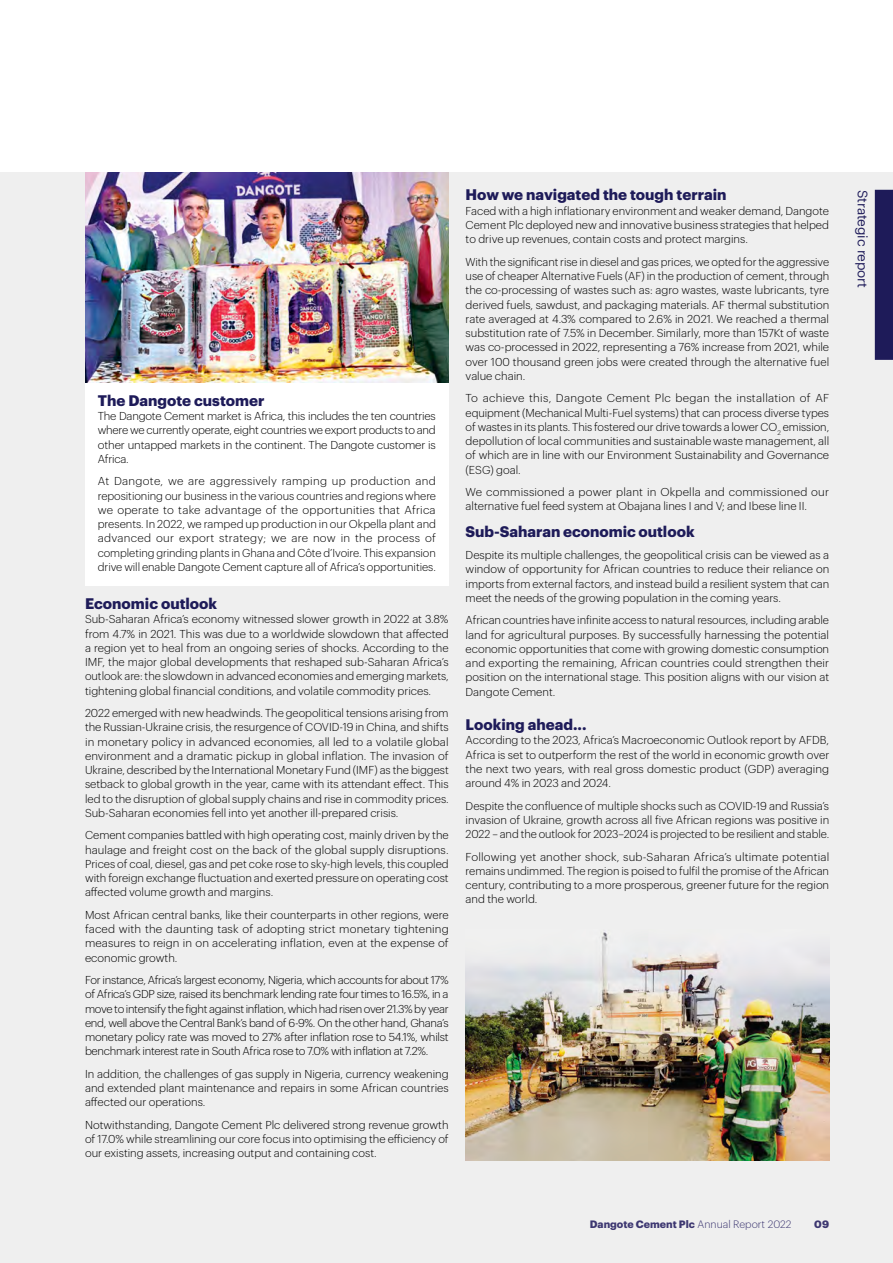
<style>
.page{position:relative;width:893px;height:1263px;background:#fff}
.page>*{position:absolute;margin:0;border:0;box-sizing:border-box;transform-origin:0 0}
.Subhead_1{font:700 15px "Graphik";color:#1e1b59}
.Body_Text_Small{font:700 15px "Graphik";color:#1e1b59}
.t1{font:13.5px "Graphik";letter-spacing:-.01em;color:#1e1b59}
.Body_Text_Small-2{font:300 11.25px/14.2px "Graphik";color:#000;text-align:justify}
.t2{font:700 10.5px "Graphik";color:#3d3771}
.s1{font-weight:300}
</style>
<div class="page">
<div style="left:0;top:172px;width:893px;height:1091px;background:#efefef"></div>
<hr style="left:0;top:939px;width:1px;height:324px;background:#1e1b59">
<div style="left:875px;top:190px;width:18px;height:170px;background:#1e1b59"></div>
<div style="left:85px;top:382px;width:364px;height:203px;background:#fff"></div>
<img style="left:85px;top:172px;width:364px;height:210px">
<img style="left:466px;top:932px;width:363px;height:228px">
<p class="Subhead_1" style="left:98px;top:389px;width:168px">The Dangote customer</p>
<p class="Body_Text_Small-2" style="left:98px;top:408px;width:340px">The Dangote Cement market is Africa, this includes the ten countries where we currently operate, eight countries we export products to and other untapped markets in the continent. The Dangote customer is Africa.</p>
<p class="Body_Text_Small-2" style="left:98px;top:473px;width:340px">At Dangote, we are aggressively ramping up production and repositioning our business in the various countries and regions where we operate to take advantage of the opportunities that Africa presents. In 2022, we ramped up production in our Okpella plant and advanced our export strategy; we are now in the process of completing grinding plants in Ghana and Côte d’Ivoire. This expansion drive will enable Dangote Cement capture all of Africa’s opportunities.</p>
<p class="Subhead_1" style="left:85px;top:592px;width:134px">Economic outlook</p>
<p class="Body_Text_Small-2" style="left:85px;top:611px;width:365px">Sub-Saharan Africa’s economy witnessed slower growth in 2022 at 3.8% from 4.7% in 2021. This was due to a worldwide slowdown that affected a region yet to heal from an ongoing series of shocks. According to the IMF, the major global developments that reshaped sub-Saharan Africa’s outlook are: the slowdown in advanced economies and emerging markets, tightening global financial conditions, and volatile commodity prices.</p>
<p class="Body_Text_Small-2" style="left:85px;top:705px;width:365px">2022 emerged with new headwinds. The geopolitical tensions arising from the Russian-Ukraine crisis, the resurgence of COVID-19 in China, and shifts in monetary policy in advanced economies, all led to a volatile global environment and a dramatic pickup in global inflation. The invasion of Ukraine, described by the International Monetary Fund (IMF) as the biggest setback to global growth in the year, came with its attendant effect. This led to the disruption of global supply chains and rise in commodity prices.<br>Sub-Saharan economies fell into yet another ill-prepared crisis.</p>
<p class="Body_Text_Small-2" style="left:85px;top:827px;width:365px">Cement companies battled with high operating cost, mainly driven by the haulage and freight cost on the back of the global supply disruptions.<br>Prices of coal, diesel, gas and pet coke rose to sky-high levels, this coupled with foreign exchange fluctuation and exerted pressure on operating cost affected volume growth and margins.</p>
<p class="Body_Text_Small-2" style="left:85px;top:907px;width:365px">Most African central banks, like their counterparts in other regions, were faced with the daunting task of adopting strict monetary tightening measures to reign in on accelerating inflation, even at the expense of economic growth.</p>
<p class="Body_Text_Small-2" style="left:85px;top:972px;width:365px">For instance, Africa’s largest economy, Nigeria, which accounts for about 17% of Africa’s GDP size, raised its benchmark lending rate four times to 16.5%, in a move to intensify the fight against inflation, which had risen over 21.3% by year end, well above the Central Bank’s band of 6-9%. On the other hand, Ghana’s monetary policy rate was moved to 27% after inflation rose to 54.1%, whilst benchmark interest rate in South Africa rose to 7.0% with inflation at 7.2%.</p>
<p class="Body_Text_Small-2" style="left:85px;top:1066px;width:365px">In addition, the challenges of gas supply in Nigeria, currency weakening and extended plant maintenance and repairs in some African countries affected our operations.</p>
<p class="Body_Text_Small-2" style="left:85px;top:1117px;width:365px">Notwithstanding, Dangote Cement Plc delivered strong revenue growth of 17.0% while streamlining our core focus into optimising the efficiency of our existing assets, increasing output and containing cost.</p>
<p class="Subhead_1" style="left:466px;top:183px;width:262px">How we navigated the tough terrain</p>
<p class="Body_Text_Small-2" style="left:466px;top:203px;width:365px">Faced with a high inflationary environment and weaker demand, Dangote Cement Plc deployed new and innovative business strategies that helped to drive up revenues, contain costs and protect margins.</p>
<p class="Body_Text_Small-2" style="left:466px;top:254px;width:365px">With the significant rise in diesel and gas prices, we opted for the aggressive use of cheaper Alternative Fuels (AF) in the production of cement, through the co-processing of wastes such as: agro wastes, waste lubricants, tyre derived fuels, sawdust, and packaging materials. AF thermal substitution rate averaged at 4.3% compared to 2.6% in 2021. We reached a thermal substitution rate of 7.5% in December. Similarly, more than 157Kt of waste was co-processed in 2022, representing a 76% increase from 2021, while over 100 thousand green jobs were created through the alternative fuel value chain.</p>
<p class="Body_Text_Small-2" style="left:466px;top:390px;width:365px">To achieve this, Dangote Cement Plc began the installation of AF equipment (Mechanical Multi-Fuel systems) that can process diverse types of wastes in its plants. This fostered our drive towards a lower CO<sub>2</sub> emission, depollution of local communities and sustainable waste management, all of which are in line with our Environment Sustainability and Governance (ESG) goal.</p>
<p class="Body_Text_Small-2" style="left:466px;top:484px;width:365px">We commissioned a power plant in Okpella and commissioned our alternative fuel feed system at Obajana lines I and V; and Ibese line II.</p>
<p class="Body_Text_Small" style="left:466px;top:519px;width:231px">Sub-Saharan economic outlook</p>
<p class="Body_Text_Small-2" style="left:466px;top:547px;width:365px">Despite its multiple challenges, the geopolitical crisis can be viewed as a window of opportunity for African countries to reduce their reliance on imports from external factors, and instead build a resilient system that can meet the needs of the growing population in the coming years.</p>
<p class="Body_Text_Small-2" style="left:466px;top:612px;width:365px">African countries have infinite access to natural resources, including arable land for agricultural purposes. By successfully harnessing the potential economic opportunities that come with growing domestic consumption and exporting the remaining, African countries could strengthen their position on the international stage. This position aligns with our vision at Dangote Cement.</p>
<p class="Subhead_1" style="left:466px;top:713px;width:122px">Looking ahead...</p>
<p class="Body_Text_Small-2" style="left:466px;top:732px;width:365px">According to the 2023, Africa’s Macroeconomic Outlook report by AFDB, Africa is set to outperform the rest of the world in economic growth over the next two years, with real gross domestic product (GDP) averaging around 4% in 2023 and 2024.</p>
<p class="Body_Text_Small-2" style="left:466px;top:797px;width:365px">Despite the confluence of multiple shocks such as COVID-19 and Russia’s invasion of Ukraine, growth across all five African regions was positive in 2022 – and the outlook for 2023–2024 is projected to be resilient and stable.</p>
<p class="Body_Text_Small-2" style="left:466px;top:848px;width:365px">Following yet another shock, sub-Saharan Africa’s ultimate potential remains undimmed. The region is poised to fulfil the promise of the African century, contributing to a more prosperous, greener future for the region and the world.</p>
<p class="t2" style="left:590px;top:1216px;width:203px">Dangote Cement Plc <span class="s1">Annual Report 2022</span></p>
<p class="t2" style="left:814px;top:1216px;width:17px">09</p>
<p class="t1" style="left:873px;top:190px;width:100px;rotate:90deg">Strategic report</p>
</div>
